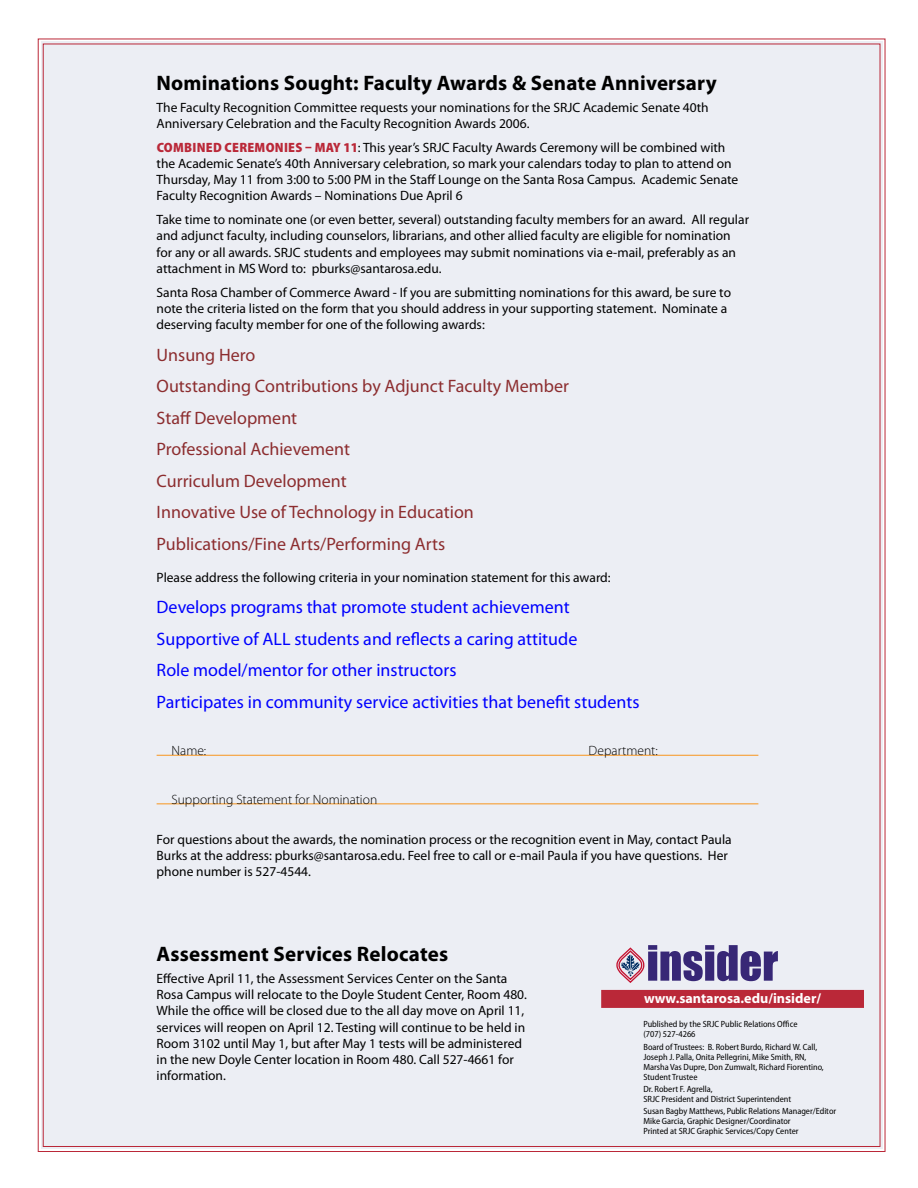
<style>
.page{position:relative;width:918px;height:1188px;background:#fff}
.page>*{position:absolute;margin:0;border:0;box-sizing:border-box;transform-origin:0 0}
.t1{font:700 21px "Myriad Pro";letter-spacing:.01em;color:#000}
.t2{font:18px/31.5px "Myriad Pro";color:#8c2d2f}
.t3{font:18px/31.5px "Myriad Pro";color:#00f}
.t4{font:700 14.1px "Myriad";color:#fff}
.t5{font:13.5px/16.2px "Myriad Pro";color:#000}
.t6{font:300 13.5px "Myriad Pro";color:#000}
.t7{font:semi-condensed 9px/10.1px "Myriad Pro";color:#000}
.s1{font-weight:900;font-stretch:semi-condensed;color:#ba2838}
</style>
<div class="page">
<div style="left:37px;top:38px;width:849px;height:1114px;background:#eceef4"></div>
<svg style="left:616px;top:945px;width:162px;height:37px;background:#8c7fab"></svg>
<div style="left:601px;top:990px;width:263px;height:18px;background:#ba2838"></div>
<hr style="left:157px;top:755px;width:601px;height:1px;background:#f8951d">
<hr style="left:157px;top:804px;width:601px;height:1px;background:#f8951d">
<h1 class="t1" style="left:157px;top:70px;width:562px">Nominations Sought: Faculty Awards &amp; Senate Anniversary</h1>
<p class="t5" style="left:157px;top:99px;width:554px">The Faculty Recognition Committee requests your nominations for the SRJC Academic Senate 40th<br>Anniversary Celebration and the Faculty Recognition Awards 2006.</p>
<p class="t5" style="left:157px;top:139px;width:583px"><span class="s1">COMBINED CEREMONIES – MAY 11</span>: This year’s SRJC Faculty Awards Ceremony will be combined with the Academic Senate’s 40th Anniversary celebration, so mark your calendars today to plan to attend on Thursday, May 11 from 3:00 to 5:00 PM in the Staff Lounge on the Santa Rosa Campus. Academic Senate Faculty Recognition Awards – Nominations Due April 6</p>
<p class="t5" style="left:157px;top:211px;width:594px">Take time to nominate one (or even better, several) outstanding faculty members for an award. All regular and adjunct faculty, including counselors, librarians, and other allied faculty are eligible for nomination for any or all awards. SRJC students and employees may submit nominations via e-mail, preferably as an attachment in MS Word to: pburks@santarosa.edu.</p>
<p class="t5" style="left:157px;top:284px;width:576px">Santa Rosa Chamber of Commerce Award - If you are submitting nominations for this award, be sure to note the criteria listed on the form that you should address in your supporting statement. Nominate a deserving faculty member for one of the following awards:</p>
<h2 class="t2" style="left:157px;top:339px;width:414px">Unsung Hero<br>Outstanding Contributions by Adjunct Faculty Member<br>Staff Development<br>Professional Achievement<br>Curriculum Development<br>Innovative Use of Technology in Education<br>Publications/Fine Arts/Performing Arts</h2>
<p class="t5" style="left:157px;top:569px;width:456px">Please address the following criteria in your nomination statement for this award:</p>
<h2 class="t3" style="left:157px;top:591px;width:484px">Develops programs that promote student achievement Supportive of ALL students and reflects a caring attitude<br>Role model/mentor for other instructors<br>Participates in community service activities that benefit students</h2>
<p class="t6" style="left:172px;top:743px;width:36px">Name:</p>
<p class="t6" style="left:589px;top:743px;width:71px">Department:</p>
<p class="t6" style="left:172px;top:791px;width:207px">Supporting Statement for Nomination</p>
<p class="t5" style="left:157px;top:831px;width:577px">For questions about the awards, the nomination process or the recognition event in May, contact Paula<br>Burks at the address: pburks@santarosa.edu. Feel free to call or e-mail Paula if you have questions. Her phone number is 527-4544.</p>
<h1 class="t1" style="left:157px;top:941px;width:293px">Assessment Services Relocates</h1>
<p class="t5" style="left:157px;top:970px;width:372px">Effective April 11, the Assessment Services Center on the Santa Rosa Campus will relocate to the Doyle Student Center, Room 480.<br>While the office will be closed due to the all day move on April 11, services will reopen on April 12. Testing will continue to be held in Room 3102 until May 1, but after May 1 tests will be administered in the new Doyle Center location in Room 480. Call 527-4661 for information.</p>
<p class="t4" style="left:644px;top:991px;width:178px">www.santarosa.edu/insider/</p>
<p class="t7" style="left:643px;top:1020px;width:156px">Published by the SRJC Public Relations Office (707) 527-4266</p>
<p class="t7" style="left:643px;top:1042px;width:182px">Board of Trustees: B. Robert Burdo, Richard W. Call, Joseph J. Palla, Onita Pellegrini, Mike Smith, RN, Marsha Vas Dupre, Don Zumwalt, Richard Fiorentino, Student Trustee</p>
<p class="t7" style="left:643px;top:1084px;width:149px">Dr. Robert F. Agrella,<br>SRJC President and District Superintendent</p>
<p class="t7" style="left:643px;top:1106px;width:194px">Susan Bagby Matthews, Public Relations Manager/Editor<br>Mike Garcia, Graphic Designer/Coordinator<br>Printed at SRJC Graphic Services/Copy Center</p>
</div>
